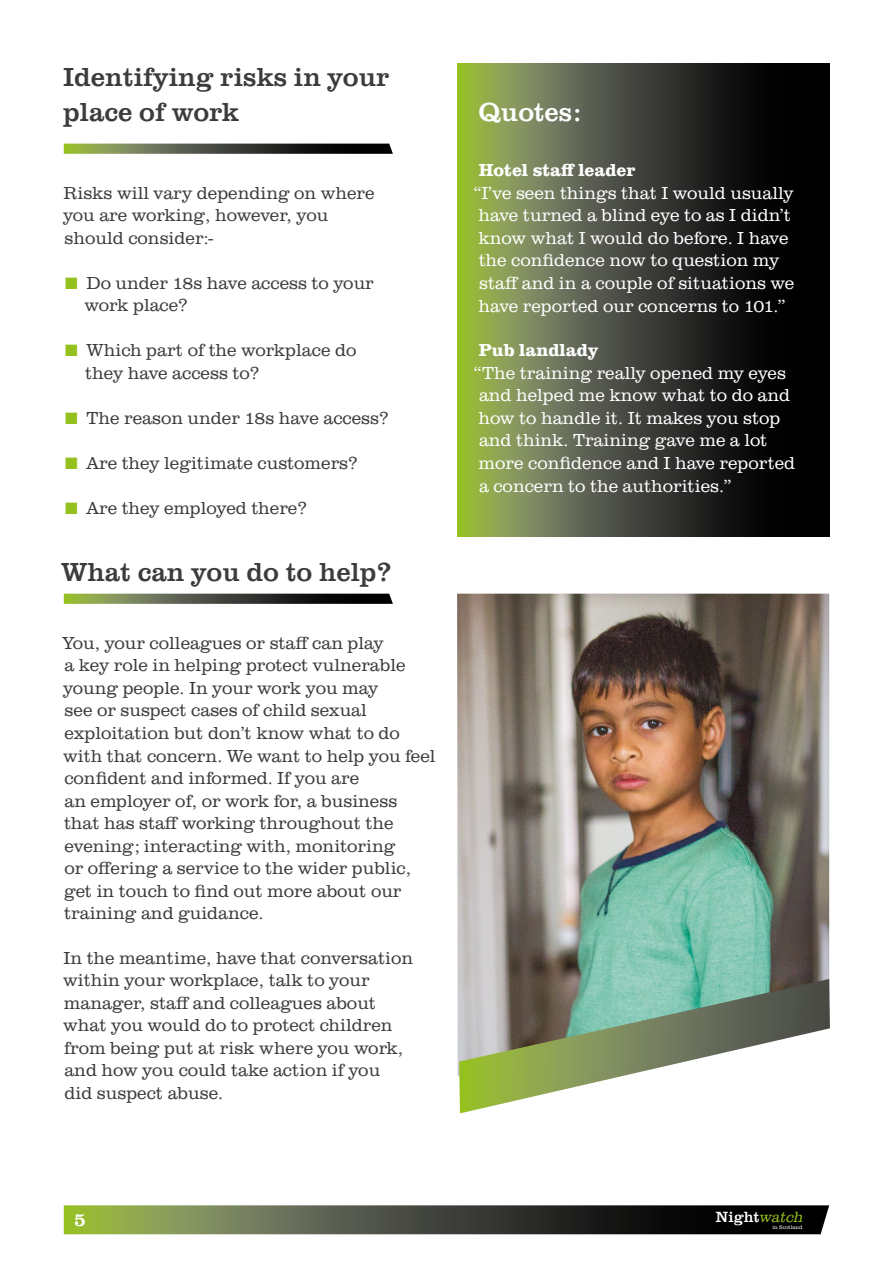
<style>
.page{position:relative;width:893px;height:1263px;background:#fff}
.page>*{position:absolute;margin:0;border:0;box-sizing:border-box;transform-origin:0 0}
.t1{font:27px/34.5px "URW Clarendon TOT";color:#3c3c3b}
.t2{font:27px "URW Clarendon TOT";color:#fff}
.t3{font:19.35px "URW Clarendon TOT";color:#fff}
.t4{font:300 18px/22.5px "URW Clarendon TOT";color:#3c3c3b}
.t5{font:300 18px/22.5px "URW Clarendon TOT";color:#fff}
.t6{font:700 18px "URW Clarendon TOT";color:#fff}
.t7{font:15.3px "URW Clarendon TOT";color:#fff}
.t8{font:300 5.55px "URW Clarendon TOT";color:#fff}
.s1{color:#95c11f}
.s2{font-weight:300;font-style:italic;color:#95c11f}
</style>
<div class="page">
<svg style="left:64px;top:1205px;width:765px;height:29px;background:#464d35"></svg>
<svg style="left:457px;top:64px;width:372px;height:472px;background:#434931"></svg>
<svg style="left:64px;top:144px;width:329px;height:10px;background:#484e37"></svg>
<svg style="left:64px;top:594px;width:329px;height:10px;background:#474d36"></svg>
<img style="left:457px;top:594px;width:372px;height:482px">
<svg style="left:459px;top:979px;width:371px;height:134px"></svg>
<h1 class="t1" style="left:63px;top:60px;width:328px">Identifying risks in your place of work</h1>
<p class="t4" style="left:63px;top:182px;width:313px">Risks will vary depending on where you are working, however, you should consider:-</p>
<p class="t4" style="left:85px;top:272px;width:291px;text-indent:-19px"><span class="s1">■</span> Do under 18s have access to your work place?</p>
<p class="t4" style="left:85px;top:339px;width:273px;text-indent:-20px"><span class="s1">■</span> Which part of the workplace do they have access to?</p>
<p class="t4" style="left:65px;top:407px;width:325px"><span class="s1">■</span> The reason under 18s have access?</p>
<p class="t4" style="left:65px;top:452px;width:294px"><span class="s1">■</span> Are they legitimate customers?</p>
<p class="t4" style="left:65px;top:497px;width:243px"><span class="s1">■</span> Are they employed there?</p>
<h1 class="t1" style="left:61px;top:555px;width:331px">What can you do to help?</h1>
<p class="t4" style="left:63px;top:632px;width:374px">You, your colleagues or staff can play<br>a key role in helping protect vulnerable young people. In your work you may<br>see or suspect cases of child sexual exploitation but don’t know what to do with that concern. We want to help you feel confident and informed. If you are<br>an employer of, or work for, a business that has staff working throughout the evening; interacting with, monitoring<br>or offering a service to the wider public, get in touch to find out more about our training and guidance.</p>
<p class="t4" style="left:63px;top:947px;width:352px">In the meantime, have that conversation within your workplace, talk to your manager, staff and colleagues about what you would do to protect children from being put at risk where you work, and how you could take action if you<br>did suspect abuse.</p>
<h1 class="t2" style="left:479px;top:96px;width:104px">Quotes:</h1>
<p class="t6" style="left:479px;top:160px;width:158px">Hotel staff leader</p>
<p class="t5" style="left:473px;top:182px;width:322px">“I’ve seen things that I would usually have turned a blind eye to as I didn’t know what I would do before. I have the confidence now to question my staff and in a couple of situations we have reported our concerns to 101.”</p>
<p class="t6" style="left:479px;top:340px;width:121px">Pub landlady</p>
<p class="t5" style="left:473px;top:362px;width:323px">“The training really opened my eyes and helped me know what to do and how to handle it. It makes you stop and think. Training gave me a lot more confidence and I have reported a concern to the authorities.”</p>
<p class="t3" style="left:74px;top:1208px;width:13px">5</p>
<p class="t7" style="left:716px;top:1207px;width:89px">Night<span class="s2">watch</span></p>
<p class="t8" style="left:772px;top:1224px;width:32px">in Scotland</p>
</div>
